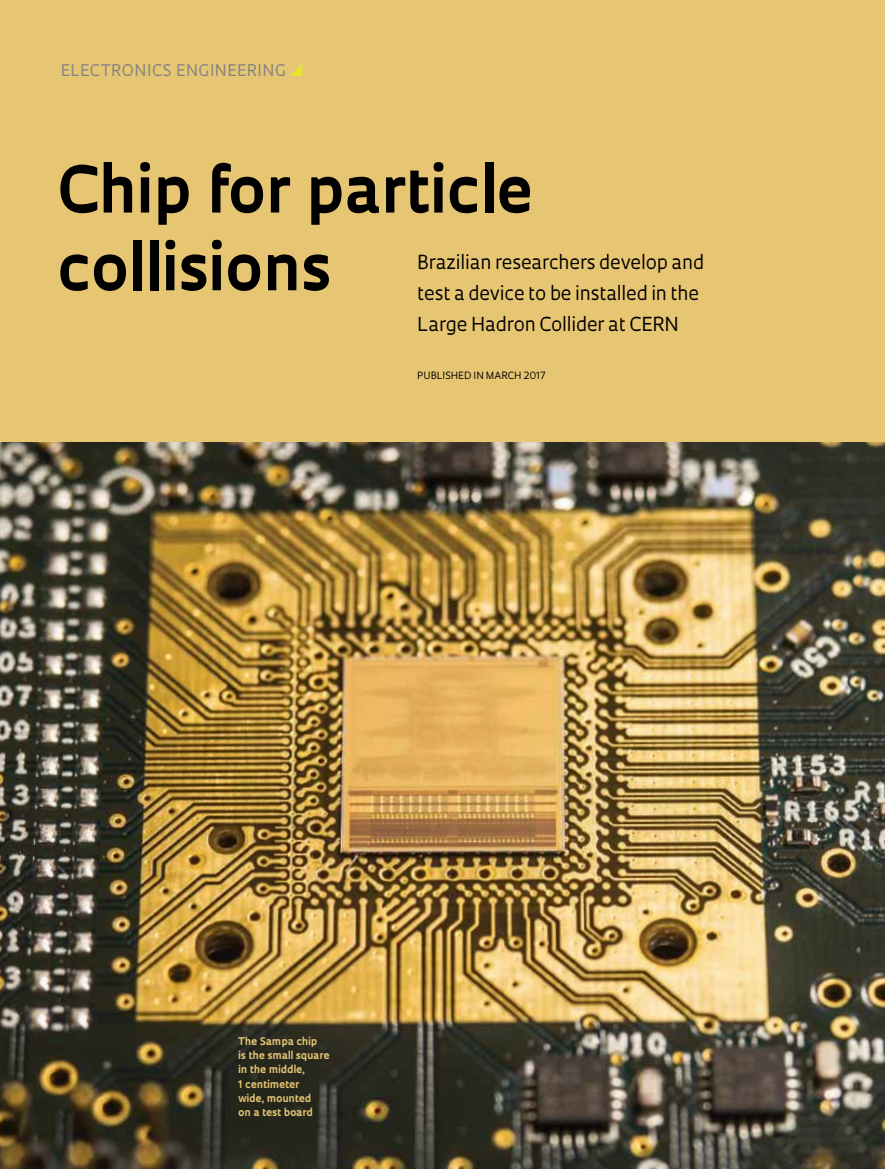
<style>
.page{position:relative;width:885px;height:1169px;background:#fff}
.page>*{position:absolute;margin:0;border:0;box-sizing:border-box;transform-origin:0 0}
.t1{font:700 62.7px/77.7px "Oculum";color:#000}
.t2{font:18.75px/30.9px "Oculum";letter-spacing:-.01em;color:#000}
.t3{font:15.6px "Oculum";letter-spacing:.03em;color:#808285}
.t4{font:700 10.35px/14.1px "Oculum";color:#e7c673}
.t5{font:9.75px "Oculum";color:#000}
</style>
<div class="page">
<div style="left:0;top:0;width:885px;height:1168px;background:#e7c673"></div>
<img style="left:0;top:443px;width:885px;height:725px">
<p class="t3" style="left:61px;top:60px;width:227px">Electronics Engineering</p>
<h1 class="t1" style="left:57px;top:147px;width:477px">Chip for particle collisions</h1>
<p class="t2" style="left:417px;top:246px;width:288px">Brazilian researchers develop and test a device to be installed in the<br>Large Hadron Collider at Cern</p>
<p class="t5" style="left:417px;top:369px;width:130px">Published in March 2017</p>
<p class="t4" style="left:238px;top:1033px;width:93px">The Sampa chip<br>is the small square in the middle,<br>1 centimeter<br>wide, mounted<br>on a test board</p>
</div>
